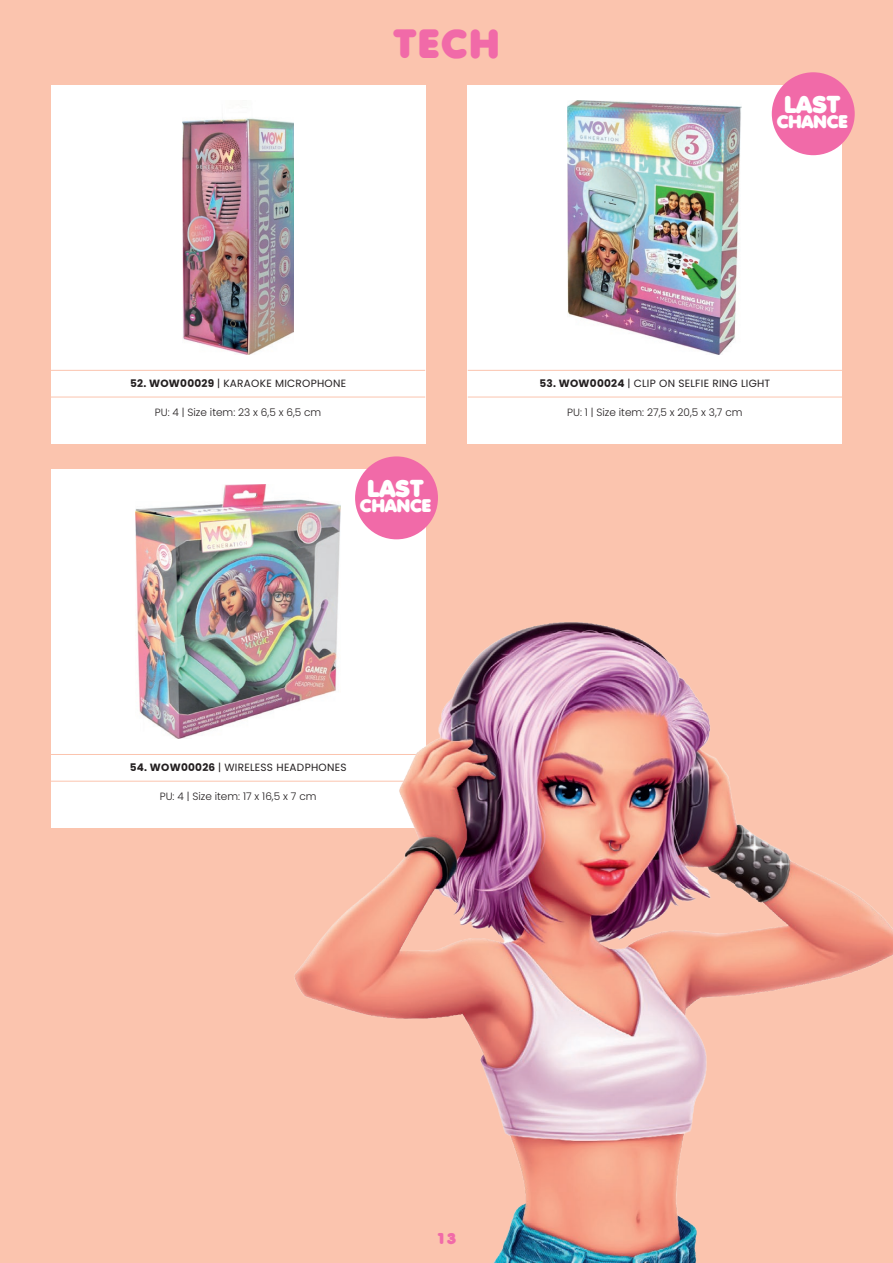
<style>
.page{position:relative;width:893px;height:1263px;background:#fbc4ae}
.page>*{position:absolute;margin:0;border:0;box-sizing:border-box;transform-origin:0 0}
.t1{font:39px "Anja Elianeaccent Nornal";color:#f16aa8}
.t2{font:23.4px "Anja Elianeaccent Nornal";color:#fff}
.t3{font:17.55px "Anja Elianeaccent Nornal";color:#fff}
.t4{font:15px "Anja Elianeaccent Nornal";color:#f16aa8}
.t5{font:10.5px "Poppins";letter-spacing:.025em;color:#231f20}
.t6{font:300 10.5px "Poppins";color:#231f20}
.s1{font-weight:700}
</style>
<div class="page">
<div style="left:51px;top:85px;width:374px;height:359px;background:#fff"></div>
<div style="left:468px;top:85px;width:374px;height:359px;background:#fff"></div>
<div style="left:51px;top:469px;width:374px;height:359px;background:#fff"></div>
<img style="left:182px;top:118px;width:112px;height:236px">
<img style="left:568px;top:101px;width:174px;height:253px">
<img style="left:136px;top:485px;width:204px;height:253px">
<hr style="left:468px;top:370px;width:374px;height:1px;background:#fbc4ae">
<hr style="left:468px;top:397px;width:374px;height:1px;background:#fbc4ae">
<hr style="left:51px;top:754px;width:374px;height:1px;background:#fbc4ae">
<hr style="left:51px;top:781px;width:374px;height:1px;background:#fbc4ae">
<hr style="left:51px;top:370px;width:374px;height:1px;background:#fbc4ae">
<hr style="left:51px;top:397px;width:374px;height:1px;background:#fbc4ae">
<div style="left:355px;top:456px;width:83px;height:83px;background:#f16aa8;border-radius:50%"></div>
<div style="left:772px;top:72px;width:83px;height:83px;background:#f16aa8;border-radius:50%"></div>
<img style="left:252px;top:605px;width:641px;height:658px">
<h1 class="t1" style="left:394px;top:25px;width:107px">TECH</h1>
<h2 class="t2" style="left:784px;top:93px;width:57px">LAST</h2>
<h3 class="t3" style="left:777px;top:113px;width:73px">CHANCE</h3>
<p class="t5" style="left:130px;top:377px;width:218px"><span class="s1">52. WOW00029</span> | KARAOKE MICROPHONE</p>
<p class="t6" style="left:155px;top:406px;width:168px">PU: 4 | Size item: 23 x 6,5 x 6,5 cm</p>
<h2 class="t2" style="left:368px;top:477px;width:57px">LAST</h2>
<h3 class="t3" style="left:360px;top:497px;width:73px">CHANCE</h3>
<p class="t5" style="left:539px;top:377px;width:232px"><span class="s1">53. WOW00024</span> | CLIP ON SELFIE RING LIGHT</p>
<p class="t6" style="left:567px;top:406px;width:177px">PU: 1 | Size item: 27,5 x 20,5 x 3,7 cm</p>
<p class="t5" style="left:130px;top:762px;width:218px"><span class="s1">54. WOW00026</span> | WIRELESS HEADPHONES</p>
<p class="t6" style="left:160px;top:790px;width:158px">PU: 4 | Size item: 17 x 16,5 x 7 cm</p>
<h3 class="t4" style="left:436px;top:1231px;width:22px">13</h3>
</div>
